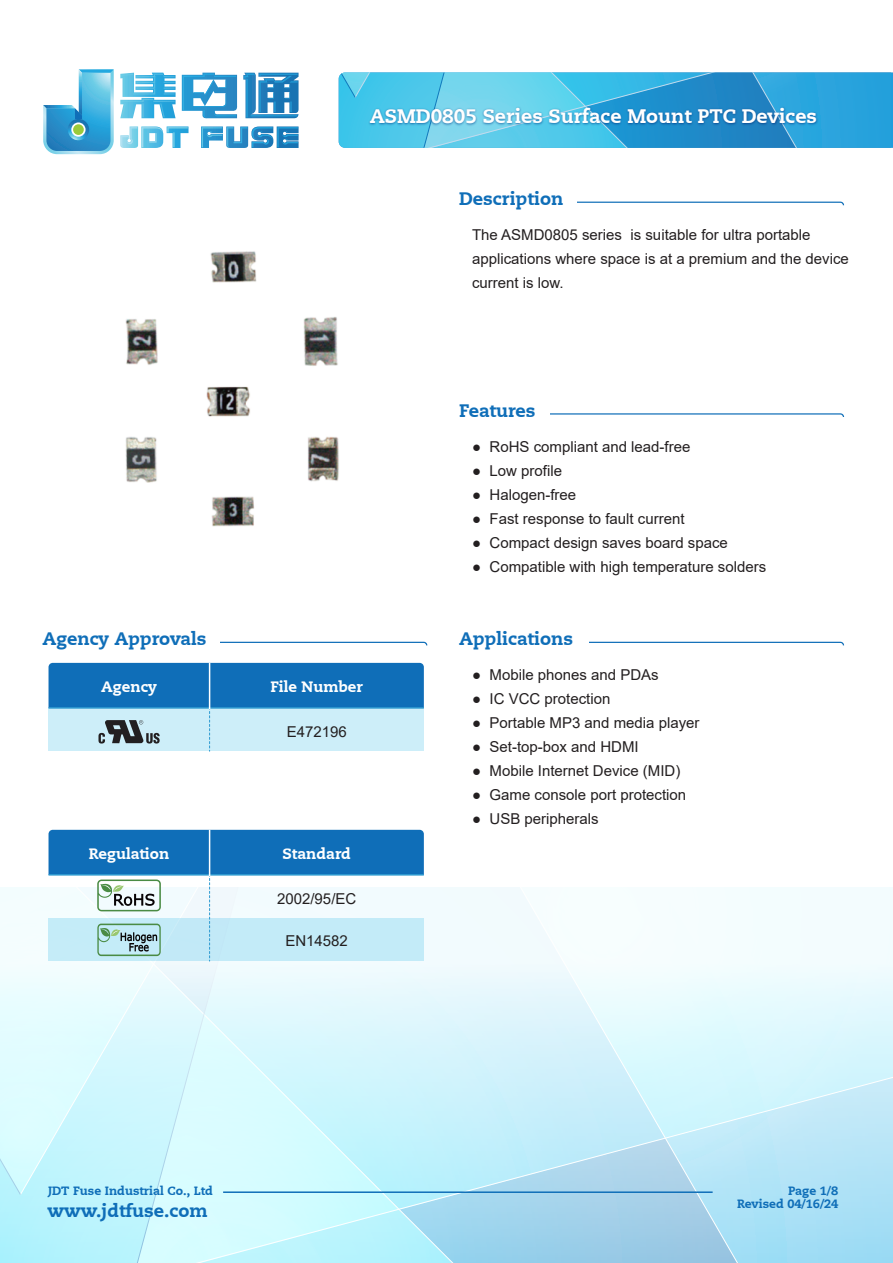
<style>
.page{position:relative;width:893px;height:1263px;background:#fff}
.page>*{position:absolute;margin:0;border:0;box-sizing:border-box;transform-origin:0 0}
.t1{font:800 19.5px "Caecilia LT";color:#fff}
.t2{font:800 18px "Caecilia LT";color:#0f6eb8}
.t3{font:15px/24px "Arial";color:#231f20}
.t4{font:800 15px "Caecilia LT";color:#fff}
.t5{font:800 12px "Caecilia LT";color:#0f6eb8}
</style>
<div class="page">
<svg style="left:0;top:887px;width:19px;height:259px"></svg>
<svg style="left:715px;top:887px;width:176px;height:376px"></svg>
<svg style="left:19px;top:887px;width:30px;height:309px"></svg>
<svg style="left:424px;top:887px;width:291px;height:376px"></svg>
<svg style="left:0;top:1146px;width:22px;height:50px"></svg>
<img style="left:125px;top:251px;width:214px;height:276px">
<svg style="left:339px;top:72px;width:554px;height:76px;background:#3eb2df"></svg>
<img style="left:367px;top:104px;width:454px;height:28px">
<svg style="left:577px;top:202px;width:267px;height:3px"></svg>
<svg style="left:550px;top:413px;width:294px;height:4px"></svg>
<svg style="left:589px;top:642px;width:255px;height:3px"></svg>
<svg style="left:220px;top:642px;width:207px;height:3px"></svg>
<svg style="left:49px;top:663px;width:375px;height:88px;background:#67a7d2"></svg>
<svg style="left:49px;top:830px;width:375px;height:433px;background:#bfe8f4"></svg>
<hr style="left:223px;top:1191px;width:490px;height:2px;background:#0f6eb8">
<svg style="left:120px;top:126px;width:179px;height:22px"></svg>
<svg style="left:120px;top:73px;width:179px;height:46px"></svg>
<svg style="left:43px;top:69px;width:71px;height:85px"></svg>
<svg style="left:71px;top:122px;width:15px;height:15px"></svg>
<div style="left:73px;top:124px;width:11px;height:11px;background:#9aca3b;border-radius:50%"></div>
<h1 class="t1" style="left:370px;top:104px;width:449px">ASMD0805 Series Surface Mount PTC Devices</h1>
<p class="t2" style="left:459px;top:188px;width:106px">Description</p>
<p class="t3" style="left:472px;top:223px;width:378px">The ASMD0805 series is suitable for ultra portable applications where space is at a premium and the device current is low.</p>
<p class="t2" style="left:43px;top:628px;width:165px">Agency Approvals</p>
<p class="t4" style="left:101px;top:677px;width:57px">Agency</p>
<p class="t4" style="left:270px;top:677px;width:94px">File Number</p>
<p class="t3" style="left:287px;top:720px;width:62px">E472196</p>
<p class="t4" style="left:89px;top:844px;width:82px">Regulation</p>
<p class="t4" style="left:282px;top:844px;width:70px">Standard</p>
<p class="t3" style="left:277px;top:886px;width:81px">2002/95/EC</p>
<p class="t3" style="left:285px;top:928px;width:64px">EN14582</p>
<p class="t5" style="left:48px;top:1183px;width:166px">JDT Fuse Industrial Co., Ltd</p>
<p class="t2" style="left:48px;top:1199px;width:162px">www.jdtfuse.com</p>
<p class="t2" style="left:459px;top:399px;width:78px">Features</p>
<p class="t3" style="left:472px;top:435px;width:11px;text-align:justify">● ● ● ● ● ●</p>
<p class="t3" style="left:489px;top:435px;width:278px">RoHS compliant and lead-free<br>Low profile<br>Halogen-free<br>Fast response to fault current<br>Compact design saves board space<br>Compatible with high temperature solders</p>
<p class="t2" style="left:459px;top:628px;width:115px">Applications</p>
<p class="t3" style="left:472px;top:663px;width:11px;text-align:justify">● ● ● ● ● ● ●</p>
<p class="t3" style="left:489px;top:663px;width:212px">Mobile phones and PDAs<br>IC VCC protection<br>Portable MP3 and media player<br>Set-top-box and HDMI<br>Mobile Internet Device (MID)<br>Game console port protection<br>USB peripherals</p>
<p class="t5" style="left:788px;top:1183px;width:52px">Page 1/8</p>
<p class="t5" style="left:737px;top:1197px;width:103px">Revised 04/16/24</p>
</div>
